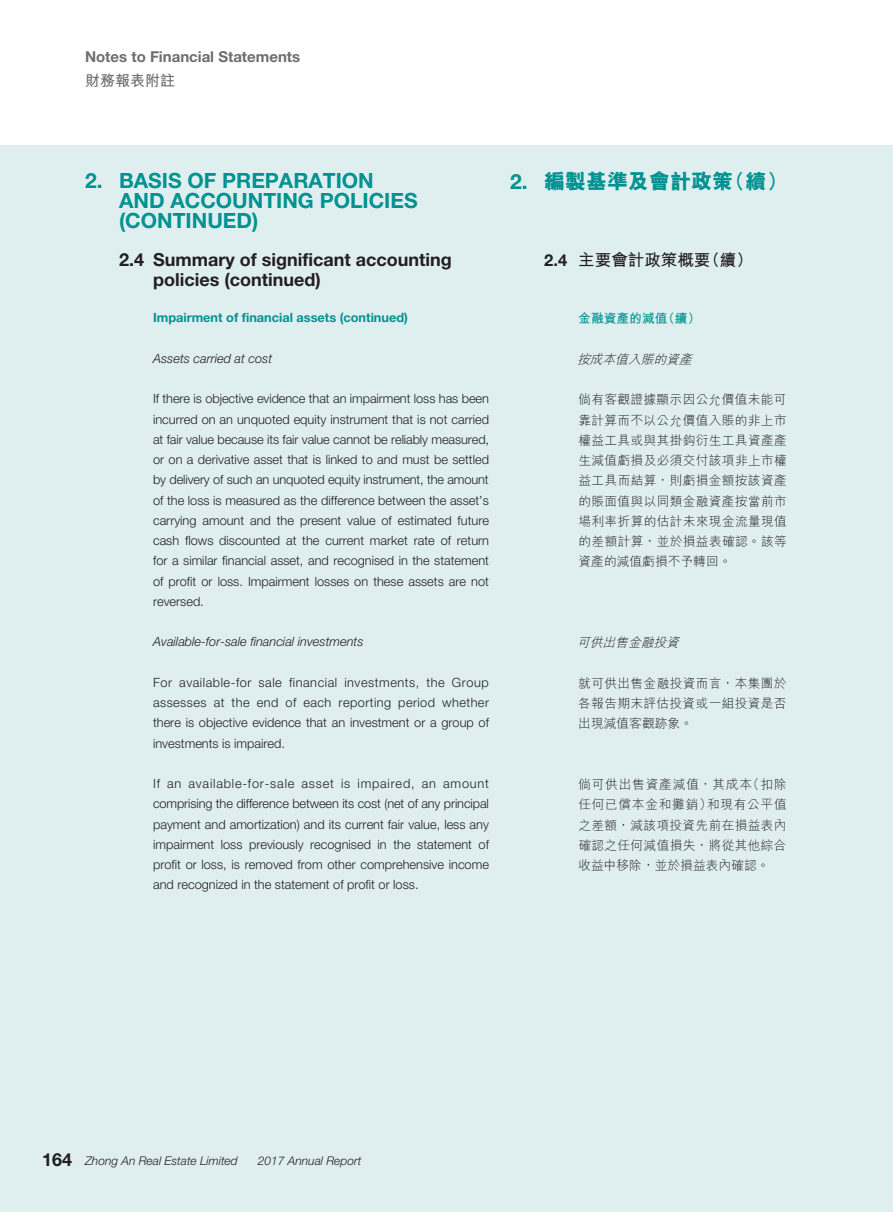
<style>
.page{position:relative;width:893px;height:1212px;background:#fff}
.page>*{position:absolute;margin:0;border:0;box-sizing:border-box;transform-origin:0 0}
.t1{font:700 21px/20.2px "Helvetica Neue LT Std";color:#009290}
.t2{font:800 21px "M Hei HK";color:#009290}
.t3{font:700 18px/20.2px "Helvetica Neue LT Std";color:#231f20}
.t4{font:700 16.5px "M Hei HK";color:#231f20}
.t5{font:700 15px "Helvetica Neue LT Std";color:#6c6d70}
.t6{font:700 15px "M Hei HK";color:#6c6d70}
.t7{font:300 12.75px/20.2px "Helvetica Neue LT Std";color:#231f20;text-align:justify}
.t8{font:300 12.75px/20.2px "M Hei HK";letter-spacing:.025em;color:#231f20;text-align:justify}
.t9{font:italic 300 12.75px "Helvetica Neue LT Std";color:#231f20}
.t10{font:700 12.75px "Helvetica Neue LT Std";color:#009290}
.t11{font:italic 300 12.75px "M Hei HK";color:#231f20}
.t12{font:700 12.75px "M Hei HK";color:#009290}
.t13{font:italic 300 12px "Helvetica Neue LT Std";color:#231f20}
.s1{font-family:"Helvetica Neue LT Std";font-weight:700}
.s2{font-family:"Helvetica Neue LT Std"}
.s3{font-weight:700;font-style:normal;font-size:18px}
</style>
<div class="page">
<div style="left:0;top:145px;width:893px;height:1067px;background:#dfeff0"></div>
<p class="t5" style="left:85px;top:47px;width:217px">Notes to Financial Statements</p>
<p class="t6" style="left:85px;top:69px;width:91px">財務報表附註</p>
<h1 class="t1" style="left:119px;top:169px;width:300px;text-indent:-34px">2. Basis of preparation and accounting polici es (contin ued)</h1>
<h2 class="t3" style="left:153px;top:249px;width:300px;text-indent:-34px">2.4 Summary of significant accounting policies (continued)</h2>
<p class="t10" style="left:153px;top:310px;width:256px">Impairment of financial assets (continued)</p>
<p class="t9" style="left:153px;top:351px;width:121px">Assets carried at cost</p>
<p class="t7" style="left:153px;top:388px;width:338px">If there is objective evidence that an impairment loss has been incurred on an unquoted equity instrument that is not carried at fair value because its fair value cannot be reliably measured, or on a derivative asset that is linked to and must be settled by delivery of such an unquoted equity instrument, the amount of the loss is measured as the difference between the asset’s carrying amount and the present value of estimated future cash flows discounted at the current market rate of return for a similar financial asset, and recognised in the statement of profit or loss. Impairment losses on these assets are not reversed.</p>
<p class="t9" style="left:153px;top:634px;width:212px">Available-for-sale financial investments</p>
<p class="t7" style="left:153px;top:672px;width:337px">For available-for sale financial investments, the Group assesses at the end of each reporting period whether there is objective evidence that an investment or a group of investments is impaired.</p>
<p class="t7" style="left:153px;top:773px;width:337px">If an available-for-sale asset is impaired, an amount comprising the difference between its cost (net of any principal payment and amortization) and its current fair value, less any impairment loss previously recognised in the statement of profit or loss, is removed from other comprehensive income and recognized in the statement of profit or loss.</p>
<h1 class="t2" style="left:510px;top:167px;width:279px"><span class="s1">2.</span> 編製基準及會計政策（續）</h1>
<p class="t4" style="left:544px;top:248px;width:210px"><span class="s2">2.4</span> 主要會計政策概要（續）</p>
<p class="t12" style="left:578px;top:309px;width:124px">金融資產的減值（續）</p>
<p class="t11" style="left:577px;top:350px;width:121px">按成本值入賬的資產</p>
<p class="t8" style="left:578px;top:389px;width:210px">倘有客觀證據顯示因公允價值未能可靠計算而不以公允價值入賬的非上市權益工具或與其掛鈎衍生工具資產產生減值虧損及必須交付該項非上市權益工具而結算，則虧損金額按該資產的賬面值與以同類金融資產按當前市場利率折算的估計未來現金流量現值的差額計算，並於損益表確認。該等資產的減值虧損不予轉回。</p>
<p class="t11" style="left:577px;top:634px;width:108px">可供出售金融投資</p>
<p class="t8" style="left:578px;top:672px;width:210px">就可供出售金融投資而言，本集團於各報告期末評估投資或一組投資是否出現減值客觀跡象。</p>
<p class="t8" style="left:578px;top:774px;width:210px">倘可供出售資產減值，其成本（扣除任何已償本金和攤銷）和現有公平值之差額，減該項投資先前在損益表內確認之任何減值損失，將從其他綜合收益中移除，並於損益表內確認。</p>
<p class="t13" style="left:42px;top:1154px;width:197px"><span class="s3">164</span> Zhong An Real Estate Limited</p>
<p class="t13" style="left:258px;top:1154px;width:105px">2017 Annual Report</p>
</div>
